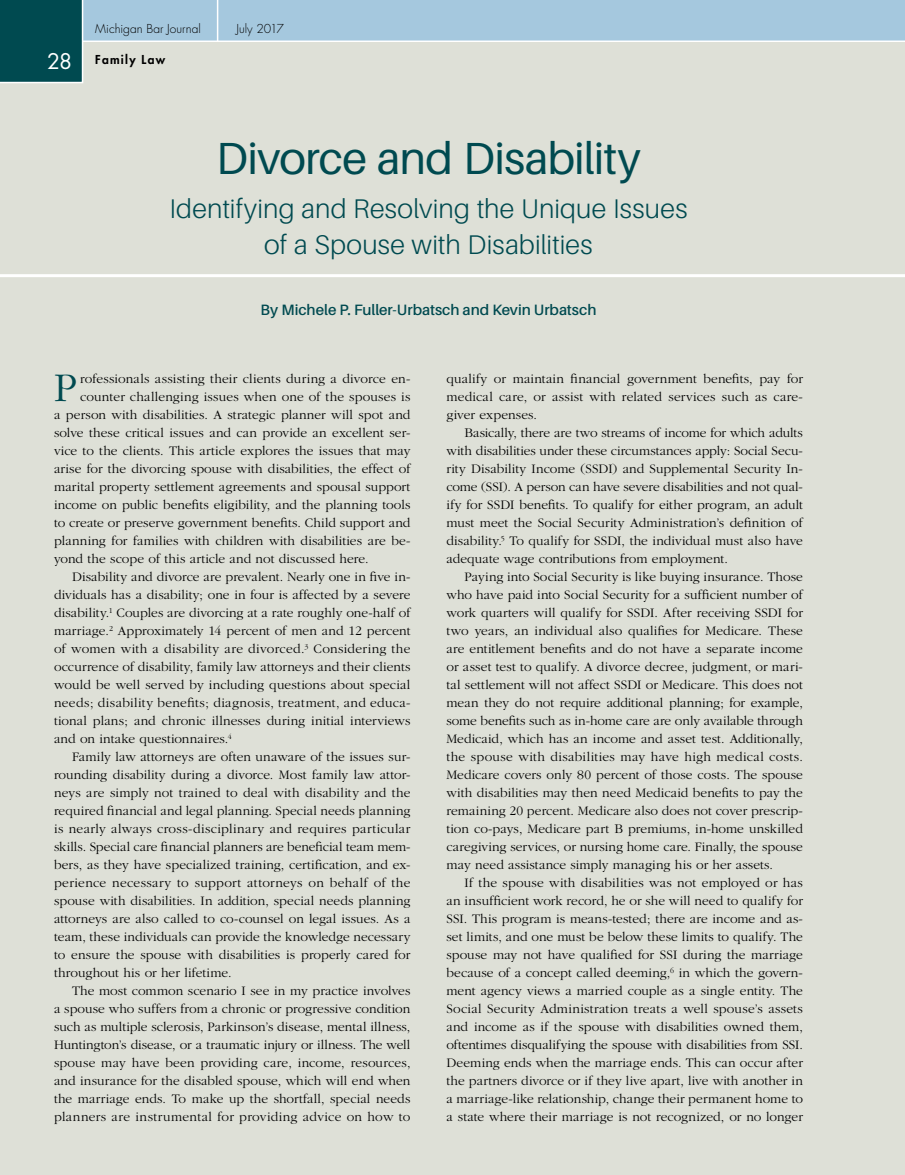
<style>
.page{position:relative;width:905px;height:1175px;background:#fff}
.page>*{position:absolute;margin:0;border:0;box-sizing:border-box;transform-origin:0 0}
.t1{font:45px "Aileron";letter-spacing:-.015em;color:#004a50}
.t2{font:300 42.45px "Garamond";color:#004a50}
.t3{font:300 27px/36px "Aileron";letter-spacing:.01em;color:#004a50;text-align:center}
.t4{font:600 15px "Aileron";color:#004a50}
.t5{font:300 13.5px/18px "Garamond";letter-spacing:.005em;color:#000;text-align:justify}
.t6{font:300 13.5px "Garamond";letter-spacing:.025em;color:#000}
.t7{font:300 12px "Futura";color:#000}
.t8{font:800 12px "Futura";letter-spacing:.105em;color:#000}
.s1{font-weight:400;font-size:21px;color:#fff}
</style>
<div class="page">
<div style="left:0;top:33px;width:904px;height:1141px;background:#dee0d7"></div>
<svg style="left:0;top:0;width:904px;height:84px"></svg>
<hr style="left:0;top:274px;width:904px;height:3px;background:#fff">
<p class="t7" style="left:95px;top:21px;width:107px">Michigan Bar Journal</p>
<p class="t7" style="left:236px;top:21px;width:49px">July 2017</p>
<p class="t8" style="left:47px;top:51px;width:119px"><span class="s1">28</span> Family Law</p>
<h1 class="t1" style="left:216px;top:134px;width:426px">Divorce and Disability</h1>
<h3 class="t3" style="left:169px;top:190px;width:519px">Identifying and Resolving the Unique Issues of a Spouse with Disabilities</h3>
<p class="t4" style="left:260px;top:302px;width:337px">By Michele P. Fuller-Urbatsch and Kevin Urbatsch</p>
<h2 class="t2" style="left:54px;top:365px;width:25px">P</h2>
<p class="t5" style="left:80px;top:370px;width:332px">rofessionals assisting their clients during a divorce en-</p>
<p class="t5" style="left:80px;top:388px;width:332px">counter challenging issues when one of the spouses is</p>
<p class="t5" style="left:54px;top:406px;width:358px">a person with disabilities. A strategic planner will spot and</p>
<p class="t5" style="left:54px;top:424px;width:358px">solve these critical issues and can provide an excellent ser-</p>
<p class="t5" style="left:54px;top:442px;width:358px">vice to the clients. This article explores the issues that may</p>
<p class="t5" style="left:54px;top:460px;width:358px">arise for the divorcing spouse with disabilities, the effect of</p>
<p class="t5" style="left:54px;top:478px;width:358px">marital property settlement agreements and spousal support</p>
<p class="t5" style="left:54px;top:496px;width:358px">income on public benefits eligibility, and the planning tools</p>
<p class="t5" style="left:54px;top:514px;width:358px">to create or preserve government benefits. Child support and</p>
<p class="t5" style="left:54px;top:532px;width:358px">planning for families with children with disabilities are be-</p>
<p class="t5" style="left:54px;top:550px;width:316px">yond the scope of this article and not discussed here.</p>
<p class="t5" style="left:72px;top:568px;width:340px">Disability and divorce are prevalent. Nearly one in five in-</p>
<p class="t5" style="left:54px;top:586px;width:358px">dividuals has a disability; one in four is affected by a severe</p>
<p class="t5" style="left:54px;top:604px;width:358px">disability.<sup>1</sup> Couples are divorcing at a rate roughly one-half of</p>
<p class="t5" style="left:54px;top:622px;width:358px">marriage.<sup>2</sup> Approximately 14 percent of men and 12 percent</p>
<p class="t5" style="left:54px;top:640px;width:358px">of women with a disability are divorced.<sup>3</sup> Considering the</p>
<p class="t5" style="left:54px;top:658px;width:358px">occurrence of disability, family law attorneys and their clients</p>
<p class="t5" style="left:54px;top:676px;width:358px">would be well served by including questions about special</p>
<p class="t6" style="left:54px;top:695px;width:358px">needs; disability benefits; diagnosis, treatment, and educa-</p>
<p class="t5" style="left:54px;top:712px;width:358px">tional plans; and chronic illnesses during initial interviews</p>
<p class="t5" style="left:54px;top:730px;width:179px">and on intake questionnaires.<sup>4</sup></p>
<p class="t5" style="left:72px;top:748px;width:340px">Family law attorneys are often unaware of the issues sur-</p>
<p class="t5" style="left:54px;top:766px;width:358px">rounding disability during a divorce. Most family law attor-</p>
<p class="t5" style="left:54px;top:784px;width:358px">neys are simply not trained to deal with disability and the</p>
<p class="t5" style="left:54px;top:802px;width:358px">required financial and legal planning. Special needs planning</p>
<p class="t6" style="left:54px;top:821px;width:358px">is nearly always cross-disciplinary and requires particular</p>
<p class="t5" style="left:54px;top:838px;width:358px">skills. Special care financial planners are beneficial team mem-</p>
<p class="t5" style="left:54px;top:856px;width:358px">bers, as they have specialized training, certification, and ex-</p>
<p class="t6" style="left:54px;top:875px;width:358px">perience necessary to support attorneys on behalf of the</p>
<p class="t5" style="left:54px;top:892px;width:358px">spouse with disabilities. In addition, special needs planning</p>
<p class="t5" style="left:54px;top:910px;width:358px">attorneys are also called to co-counsel on legal issues. As a</p>
<p class="t5" style="left:54px;top:928px;width:358px">team, these individuals can provide the knowledge necessary</p>
<p class="t5" style="left:54px;top:946px;width:358px">to ensure the spouse with disabilities is properly cared for</p>
<p class="t5" style="left:54px;top:964px;width:179px">throughout his or her lifetime.</p>
<p class="t5" style="left:72px;top:982px;width:340px">The most common scenario I see in my practice involves</p>
<p class="t5" style="left:54px;top:1000px;width:358px">a spouse who suffers from a chronic or progressive condition</p>
<p class="t5" style="left:54px;top:1018px;width:358px">such as multiple sclerosis, Parkinson’s disease, mental illness,</p>
<p class="t5" style="left:54px;top:1036px;width:358px">Huntington’s disease, or a traumatic injury or illness. The well</p>
<p class="t5" style="left:54px;top:1054px;width:358px">spouse may have been providing care, income, resources,</p>
<p class="t5" style="left:54px;top:1072px;width:358px">and insurance for the disabled spouse, which will end when</p>
<p class="t5" style="left:54px;top:1090px;width:358px">the marriage ends. To make up the shortfall, special needs</p>
<p class="t6" style="left:54px;top:1109px;width:358px">planners are instrumental for providing advice on how to</p>
<p class="t5" style="left:446px;top:370px;width:358px">qualify or maintain financial government benefits, pay for medical care, or assist with related services such as care&shy;giver expenses.</p>
<p class="t5" style="left:446px;top:424px;width:358px;text-indent:18px">Basically, there are two streams of income for which adults with disabilities under these circumstances apply: Social Secu&shy;rity Disability Income (SSDI) and Supplemental Security In&shy;come (SSI). A person can have severe disabilities and not qual&shy;ify for SSDI benefits. To qualify for either program, an adult must meet the Social Security Administration’s definition of disability.<sup>5</sup> To qualify for SSDI, the individual must also have adequate wage contributions from employment.</p>
<p class="t5" style="left:446px;top:568px;width:358px;text-indent:18px">Paying into Social Security is like buying insurance. Those who have paid into Social Security for a sufficient number of work quarters will qualify for SSDI. After receiving SSDI for two years, an individual also qualifies for Medicare. These are entitlement benefits and do not have a separate income or asset test to qualify. A divorce decree, judgment, or mari&shy;tal settlement will not affect SSDI or Medicare. This does not mean they do not require additional planning; for example, some benefits such as in-home care are only available through Medicaid, which has an income and asset test. Additionally, the spouse with disabilities may have high medical costs.<br>Medicare covers only 80 percent of those costs. The spouse with disabilities may then need Medicaid benefits to pay the remaining 20 percent. Medicare also does not cover prescrip&shy;tion co-pays, Medicare part B premiums, in-home unskilled caregiving services, or nursing home care. Finally, the spouse may need assistance simply managing his or her assets.</p>
<p class="t5" style="left:446px;top:874px;width:358px;text-indent:18px">If the spouse with disabilities was not employed or has an insufficient work record, he or she will need to qualify for SSI. This program is means-tested; there are income and as&shy;set limits, and one must be below these limits to qualify. The spouse may not have qualified for SSI during the marriage because of a concept called deeming,<sup>6</sup> in which the govern&shy;ment agency views a married couple as a single entity. The Social Security Administration treats a well spouse’s assets and income as if the spouse with disabilities owned them, oftentimes disqualifying the spouse with disabilities from SSI.<br>Deeming ends when the marriage ends. This can occur after the partners divorce or if they live apart, live with another in a marriage-like relationship, change their permanent home to a state where their marriage is not recognized, or no longer</p>
</div>
